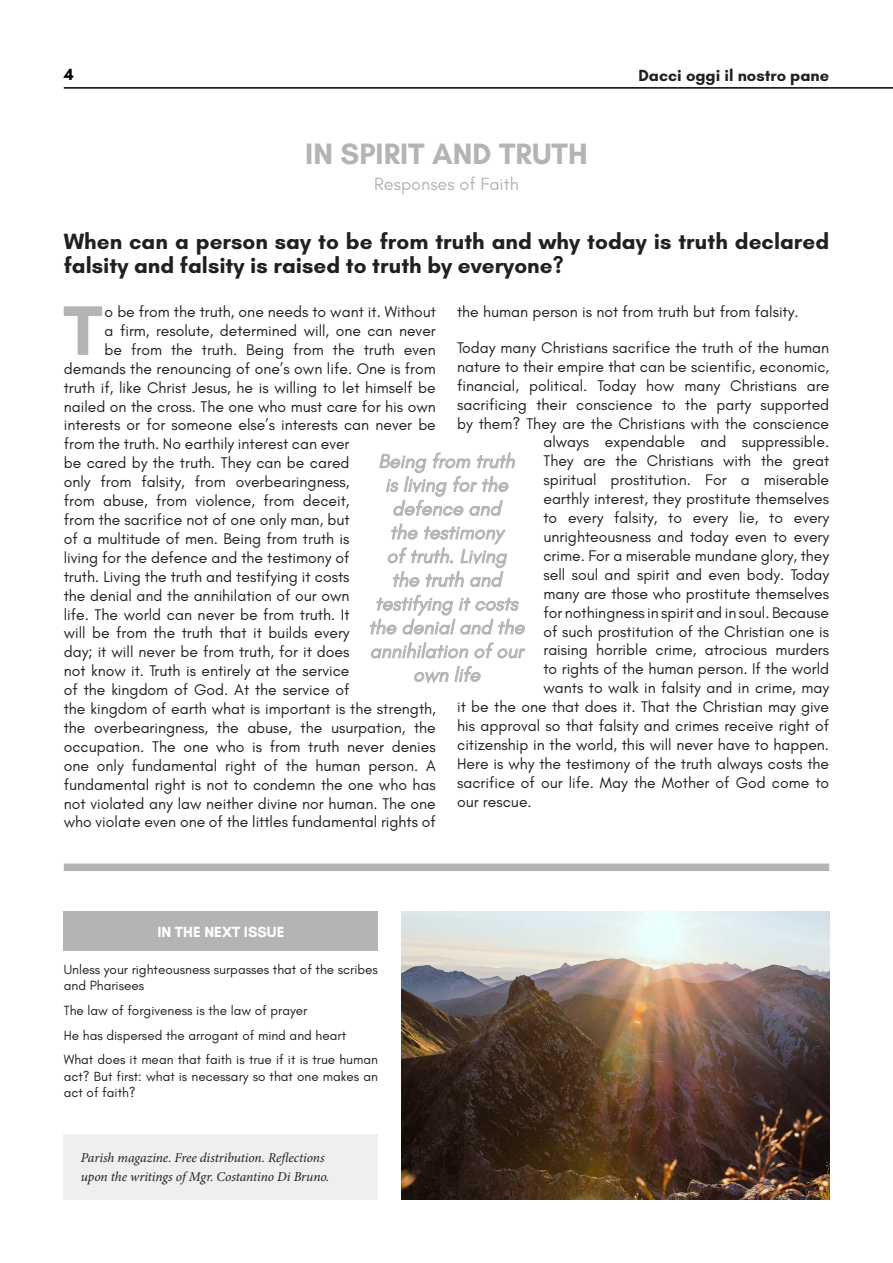
<style>
.page{position:relative;width:893px;height:1263px;background:#fff}
.page>*{position:absolute;margin:0;border:0;box-sizing:border-box;transform-origin:0 0}
.t1{font:700 71.4px "Glacial Indifference";color:#b4b4b4}
.t2{font:700 30px "Glacial Indifference";color:#b4b4b4}
.t3{font:700 22.5px/24px "Glacial Indifference";color:#221f20}
.t4{font:italic 19.8px/23.7px "Glacial Indifference";color:#b4b4b4;text-align:center}
.t5{font:18px "Glacial Indifference";color:#b4b4b4}
.t6{font:700 16.5px "Glacial Indifference";color:#221f20}
.t7{font:700 16.5px "Glacial Indifference";color:#000}
.t8{font:15.75px "Glacial Indifference";color:#221f20}
.t9{font:700 15px "Glacial Indifference";color:#fff}
.t10{font:13.5px/16.2px "Glacial Indifference";color:#221f20}
.t11{font:italic 13.5px/19.2px "Minion Pro";letter-spacing:-.01em;color:#221f20}
</style>
<div class="page">
<hr style="left:64px;top:87px;width:829px;height:2px;background:#000">
<div style="left:64px;top:1134px;width:314px;height:65px;background:#efefef"></div>
<div style="left:64px;top:863px;width:765px;height:8px;background:#b4b4b4"></div>
<div style="left:64px;top:911px;width:314px;height:39px;background:#b4b4b4"></div>
<img style="left:401px;top:911px;width:428px;height:288px">
<svg style="left:379px;top:452px;width:136px;height:64px"></svg>
<svg style="left:370px;top:523px;width:156px;height:161px"></svg>
<p class="t7" style="left:64px;top:65px;width:11px">4</p>
<h2 class="t2" style="left:305px;top:135px;width:284px">IN SPIRIT AND TRUTH</h2>
<p class="t5" style="left:374px;top:173px;width:146px">Responses of Faith</p>
<p class="t6" style="left:638px;top:65px;width:192px">Dacci oggi il nostro pane</p>
<h3 class="t3" style="left:64px;top:229px;width:767px">When can a person say to be from truth and why today is truth declared falsity and falsity is raised to truth by everyone?</h3>
<h1 class="t1" style="left:63px;top:286px;width:41px">T</h1>
<p class="t8" style="left:105px;top:303px;width:333px">o be from the truth, one needs to want it. Without</p>
<p class="t8" style="left:457px;top:303px;width:343px">the human person is not from truth but from falsity.</p>
<p class="t8" style="left:457px;top:339px;width:374px">Today many Christians sacrifice the truth of the human</p>
<p class="t8" style="left:457px;top:358px;width:374px">nature to their empire that can be scientific, economic,</p>
<p class="t8" style="left:457px;top:377px;width:374px">financial, political. Today how many Christians are</p>
<p class="t8" style="left:457px;top:396px;width:374px">sacrificing their conscience to the party supported</p>
<p class="t8" style="left:457px;top:414px;width:374px">by them? They are the Christians with the conscience</p>
<p class="t8" style="left:543px;top:433px;width:287px">always expendable and suppressible.</p>
<p class="t8" style="left:543px;top:452px;width:287px">They are the Christians with the great</p>
<p class="t8" style="left:543px;top:471px;width:287px">spiritual prostitution. For a miserable</p>
<p class="t8" style="left:543px;top:490px;width:287px">earthly interest, they prostitute themselves</p>
<p class="t8" style="left:543px;top:509px;width:287px">to every falsity, to every lie, to every</p>
<p class="t8" style="left:543px;top:528px;width:287px">unrighteousness and today even to every</p>
<p class="t8" style="left:543px;top:547px;width:287px">crime. For a miserable mundane glory, they</p>
<p class="t8" style="left:543px;top:566px;width:287px">sell soul and spirit and even body. Today</p>
<p class="t8" style="left:543px;top:585px;width:287px">many are those who prostitute themselves</p>
<p class="t8" style="left:543px;top:603px;width:287px">for nothingness in spirit and in soul. Because</p>
<p class="t8" style="left:543px;top:622px;width:287px">of such prostitution of the Christian one is</p>
<p class="t8" style="left:543px;top:641px;width:287px">raising horrible crime, atrocious murders</p>
<p class="t8" style="left:543px;top:660px;width:287px">to rights of the human person. If the world</p>
<p class="t8" style="left:543px;top:679px;width:287px">wants to walk in falsity and in crime, may</p>
<p class="t8" style="left:457px;top:698px;width:374px">it be the one that does it. That the Christian may give</p>
<p class="t8" style="left:457px;top:717px;width:374px">his approval so that falsity and crimes receive right of</p>
<p class="t8" style="left:457px;top:736px;width:374px">citizenship in the world, this will never have to happen.</p>
<p class="t8" style="left:457px;top:755px;width:374px">Here is why the testimony of the truth always costs the</p>
<p class="t8" style="left:457px;top:774px;width:374px">sacrifice of our life. May the Mother of God come to</p>
<p class="t8" style="left:457px;top:792px;width:76px">our rescue.</p>
<p class="t8" style="left:105px;top:322px;width:333px">a firm, resolute, determined will, one can never</p>
<p class="t8" style="left:105px;top:341px;width:333px">be from the truth. Being from the truth even</p>
<p class="t8" style="left:64px;top:360px;width:374px">demands the renouncing of one’s own life. One is from</p>
<p class="t8" style="left:64px;top:379px;width:374px">truth if, like Christ Jesus, he is willing to let himself be</p>
<p class="t8" style="left:64px;top:397px;width:373px">nailed on the cross. The one who must care for his own</p>
<p class="t8" style="left:64px;top:416px;width:374px">interests or for someone else’s interests can never be</p>
<p class="t8" style="left:64px;top:435px;width:287px">from the truth. No earthily interest can ever</p>
<p class="t8" style="left:64px;top:454px;width:287px">be cared by the truth. They can be cared</p>
<p class="t8" style="left:64px;top:473px;width:287px">only from falsity, from overbearingness,</p>
<p class="t8" style="left:64px;top:492px;width:287px">from abuse, from violence, from deceit,</p>
<p class="t8" style="left:64px;top:511px;width:287px">from the sacrifice not of one only man, but</p>
<p class="t8" style="left:64px;top:530px;width:287px">of a multitude of men. Being from truth is</p>
<p class="t8" style="left:64px;top:549px;width:287px">living for the defence and the testimony of</p>
<p class="t8" style="left:64px;top:568px;width:287px">truth. Living the truth and testifying it costs</p>
<p class="t8" style="left:64px;top:586px;width:287px">the denial and the annihilation of our own</p>
<p class="t8" style="left:64px;top:605px;width:287px">life. The world can never be from truth. It</p>
<p class="t8" style="left:64px;top:624px;width:287px">will be from the truth that it builds every</p>
<p class="t8" style="left:64px;top:643px;width:287px">day; it will never be from truth, for it does</p>
<p class="t8" style="left:64px;top:662px;width:287px">not know it. Truth is entirely at the service</p>
<p class="t8" style="left:64px;top:681px;width:287px">of the kingdom of God. At the service of</p>
<p class="t8" style="left:64px;top:700px;width:374px">the kingdom of earth what is important is the strength,</p>
<p class="t8" style="left:64px;top:719px;width:374px">the overbearingness, the abuse, the usurpation, the</p>
<p class="t8" style="left:64px;top:738px;width:374px">occupation. The one who is from truth never denies</p>
<p class="t8" style="left:64px;top:757px;width:374px">one only fundamental right of the human person. A</p>
<p class="t8" style="left:64px;top:775px;width:373px">fundamental right is not to condemn the one who has</p>
<p class="t8" style="left:64px;top:794px;width:374px">not violated any law neither divine nor human. The one</p>
<p class="t8" style="left:64px;top:813px;width:374px">who violate even one of the littles fundamental rights of</p>
<p class="t4" style="left:369px;top:450px;width:157px">Being from truth<br>is living for the defence and<br>the testimony<br>of truth. Living<br>the truth and testifying it costs the denial and the annihilation of our own life</p>
<p class="t9" style="left:157px;top:922px;width:129px">IN THE NEXT ISSUE</p>
<p class="t10" style="left:64px;top:962px;width:316px">Unless your righteousness surpasses that of the scribes and Pharisees</p>
<p class="t10" style="left:64px;top:998px;width:316px;line-height:24.8px">The law of forgiveness is the law of prayer<br>He has dispersed the arrogant of mind and heart<br>What does it mean that faith is true if it is true human</p>
<p class="t10" style="left:64px;top:1068px;width:316px">act? But first: what is necessary so that one makes an act of faith?</p>
<p class="t11" style="left:81px;top:1148px;width:250px">Parish magazine. Free distribution. Reflections upon the writings of Mgr. Costantino Di Bruno.</p>
</div>
